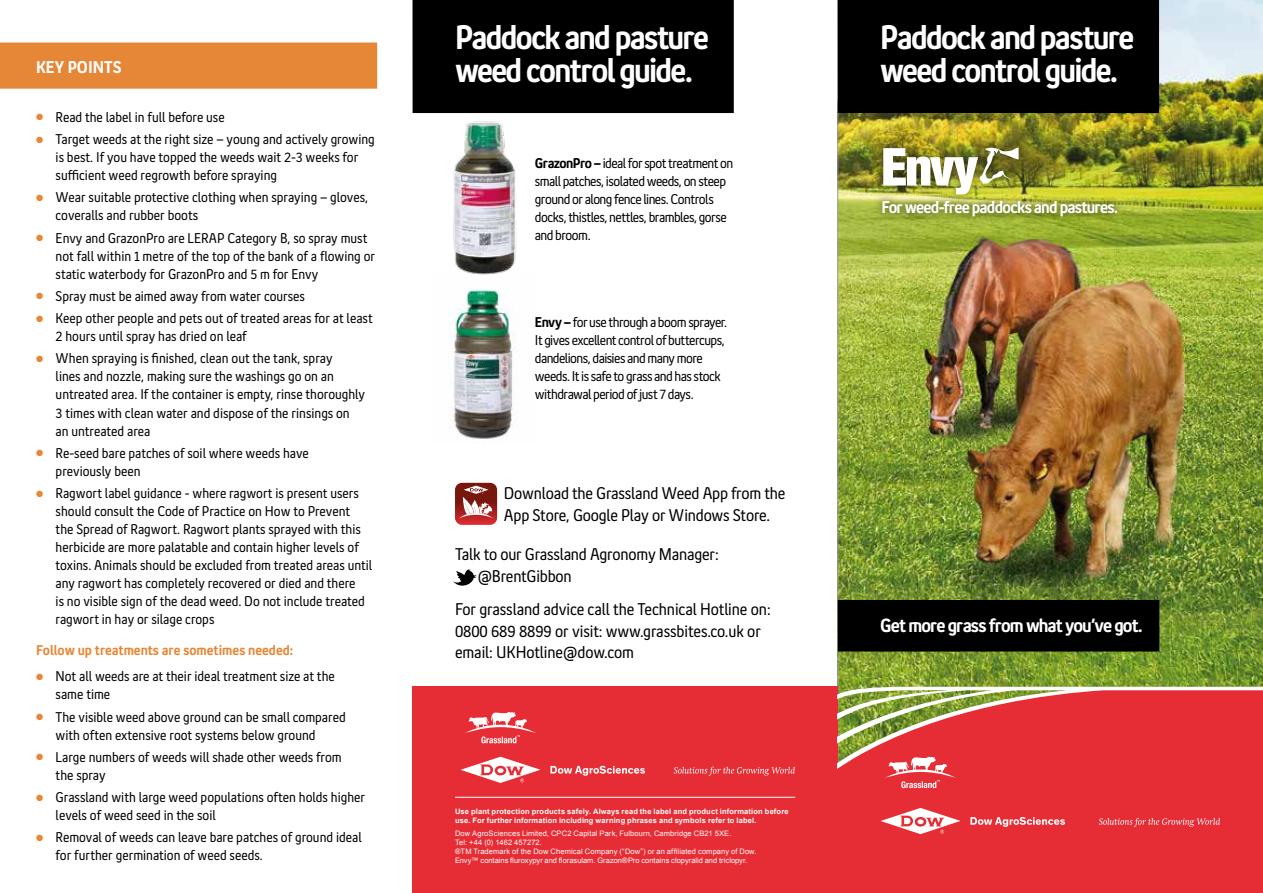
<style>
.page{position:relative;width:1263px;height:893px;background:#fff}
.page>*{position:absolute;margin:0;border:0;box-sizing:border-box;transform-origin:0 0}
.t1{font:700 36px/33px "Satura Text Pro";letter-spacing:-.045em;color:#fff}
.t2{font:700 20.25px "Satura Text Pro";letter-spacing:-.045em;color:#fff}
.t3{font:18px/21.6px "Satura Text Pro";letter-spacing:-.01em;color:#000}
.t4{font:700 18px "Satura Text Pro";letter-spacing:-.04em;color:#fff}
.t5{font:700 18px "Satura Text Pro";color:#fff}
.t6{font:15px/18px "Satura Text Pro";color:#000}
.t7{font:15px/18px "Satura Text Pro";letter-spacing:-.035em;color:#000}
.t8{font:700 15px "Satura Text Pro";color:#e68738}
.t9{font:7.5px/9px "Arial";letter-spacing:.015em;color:#fff}
.t10{font:700 7.5px/9px "Arial";letter-spacing:.02em;color:#fff}
.s1{color:#e68738}
.s2{font-weight:700}
</style>
<div class="page">
<img style="left:838px;top:0;width:425px;height:687px">
<div style="left:412px;top:687px;width:426px;height:206px;background:#e62d36"></div>
<div style="left:873px;top:192px;width:253px;height:33px;background:#000;opacity:.75"></div>
<div style="left:838px;top:600px;width:321px;height:51px;background:#000"></div>
<div style="left:0;top:43px;width:377px;height:46px;background:#e68738"></div>
<div style="left:838px;top:0;width:321px;height:113px;background:#000"></div>
<div style="left:412px;top:0;width:322px;height:113px;background:#000"></div>
<svg style="left:465px;top:712px;width:71px;height:31px"></svg>
<svg style="left:550px;top:766px;width:95px;height:10px"></svg>
<svg style="left:461px;top:757px;width:79px;height:26px"></svg>
<svg style="left:674px;top:767px;width:121px;height:9px"></svg>
<hr style="left:455px;top:797px;width:340px;height:1px;background:#fff">
<div style="left:838px;top:788px;width:425px;height:105px;background:#e62d36"></div>
<svg style="left:970px;top:817px;width:95px;height:10px"></svg>
<svg style="left:881px;top:808px;width:79px;height:26px"></svg>
<svg style="left:1099px;top:818px;width:121px;height:9px"></svg>
<svg style="left:838px;top:687px;width:425px;height:101px;background:#db4e49"></svg>
<svg style="left:453px;top:569px;width:24px;height:17px"></svg>
<svg style="left:455px;top:483px;width:42px;height:42px;background:#ac504d"></svg>
<img style="left:448px;top:289px;width:67px;height:151px">
<img style="left:453px;top:121px;width:64px;height:154px">
<div style="left:874px;top:138px;width:154px;height:66px;background:#000;opacity:.45"></div>
<img style="left:883px;top:147px;width:135px;height:48px">
<p class="t5" style="left:36px;top:57px;width:87px">KEY POINTS</p>
<p class="t6" style="left:36px;top:108px;width:190px"><span class="s1">●</span> Read the label in full before use</p>
<p class="t6" style="left:56px;top:130px;width:321px;text-indent:-19px"><span class="s1">●</span> Target weeds at the right size – young and actively growing is best. If you have topped the weeds wait 2-3 weeks for sufficient weed regrowth before spraying</p>
<p class="t6" style="left:56px;top:189px;width:314px;text-indent:-19px"><span class="s1">●</span> Wear suitable protective clothing when spraying – gloves, coveralls and rubber boots</p>
<p class="t6" style="left:56px;top:229px;width:321px;text-indent:-19px"><span class="s1">●</span> Envy and GrazonPro are LERAP Category B, so spray must not fall within 1 metre of the top of the bank of a flowing or static waterbody for GrazonPro and 5 m for Envy</p>
<p class="t6" style="left:36px;top:287px;width:270px"><span class="s1">●</span> Spray must be aimed away from water courses</p>
<p class="t6" style="left:56px;top:310px;width:319px;text-indent:-19px"><span class="s1">●</span> Keep other people and pets out of treated areas for at least<br>2 hours until spray has dried on leaf</p>
<p class="t6" style="left:56px;top:350px;width:311px;text-indent:-19px"><span class="s1">●</span> When spraying is finished, clean out the tank, spray<br>lines and nozzle, making sure the washings go on an untreated area. If the container is empty, rinse thoroughly 3 times with clean water and dispose of the rinsings on an untreated area</p>
<p class="t6" style="left:56px;top:444px;width:255px;text-indent:-19px"><span class="s1">●</span> Re-seed bare patches of soil where weeds have previously been</p>
<p class="t6" style="left:56px;top:484px;width:318px;text-indent:-19px"><span class="s1">●</span> Ragwort label guidance - where ragwort is present users should consult the Code of Practice on How to Prevent<br>the Spread of Ragwort. Ragwort plants sprayed with this herbicide are more palatable and contain higher levels of toxins. Animals should be excluded from treated areas until any ragwort has completely recovered or died and there<br>is no visible sign of the dead weed. Do not include treated ragwort in hay or silage crops</p>
<p class="t8" style="left:36px;top:642px;width:259px">Follow up treatments are sometimes needed:</p>
<p class="t6" style="left:56px;top:668px;width:281px;text-indent:-19px"><span class="s1">●</span> Not all weeds are at their ideal treatment size at the same time</p>
<p class="t6" style="left:56px;top:708px;width:292px;text-indent:-19px"><span class="s1">●</span> The visible weed above ground can be small compared with often extensive root systems below ground</p>
<p class="t6" style="left:56px;top:748px;width:288px;text-indent:-19px"><span class="s1">●</span> Large numbers of weeds will shade other weeds from the spray</p>
<p class="t6" style="left:56px;top:788px;width:311px;text-indent:-19px"><span class="s1">●</span> Grassland with large weed populations often holds higher levels of weed seed in the soil</p>
<p class="t6" style="left:56px;top:829px;width:308px;text-indent:-19px"><span class="s1">●</span> Removal of weeds can leave bare patches of ground ideal for further germination of weed seeds.</p>
<h1 class="t1" style="left:455px;top:21px;width:256px">Paddock and pasture weed control guide.</h1>
<p class="t7" style="left:535px;top:154px;width:200px"><span class="s2">GrazonPro –</span> ideal for spot treatment on small patches, isolated weeds, on steep ground or along fence lines. Controls docks, thistles, nettles, brambles, gorse and broom.</p>
<p class="t7" style="left:535px;top:313px;width:194px"><span class="s2">Envy –</span> for use through a boom sprayer.<br>It gives excellent control of buttercups, dandelions, daisies and many more weeds. It is safe to grass and has stock withdrawal period of just 7 days.</p>
<p class="t3" style="left:504px;top:483px;width:283px">Download the Grassland Weed App from the<br>App Store, Google Play or Windows Store.</p>
<p class="t3" style="left:478px;top:544px;width:242px;text-indent:-23px">Talk to our Grassland Agronomy Manager: @BrentGibbon</p>
<p class="t3" style="left:455px;top:599px;width:317px">For grassland advice call the Technical Hotline on:<br>0800 689 8899 or visit: www.grassbites.co.uk or email: UKHotline@dow.com</p>
<p class="t10" style="left:455px;top:807px;width:335px">Use plant protection products safely. Always read the label and product information before use. For further information including warning phrases and symbols refer to label.</p>
<p class="t9" style="left:455px;top:829px;width:303px">Dow AgroSciences Limited, CPC2 Capital Park, Fulbourn, Cambridge CB21 5XE.<br>Tel: +44 (0) 1462 457272.<br>®TM Trademark of the Dow Chemical Company (“Dow”) or an affiliated company of Dow.<br>Envy™ contains fluroxypyr and florasulam. Grazon®Pro contains clopyralid and triclopyr.</p>
<h1 class="t1" style="left:880px;top:21px;width:256px">Paddock and pasture weed control guide.</h1>
<p class="t4" style="left:881px;top:198px;width:238px">For weed-free paddocks and pastures.</p>
<h2 class="t2" style="left:880px;top:614px;width:264px">Get more grass from what you’ve got.</h2>
</div>
